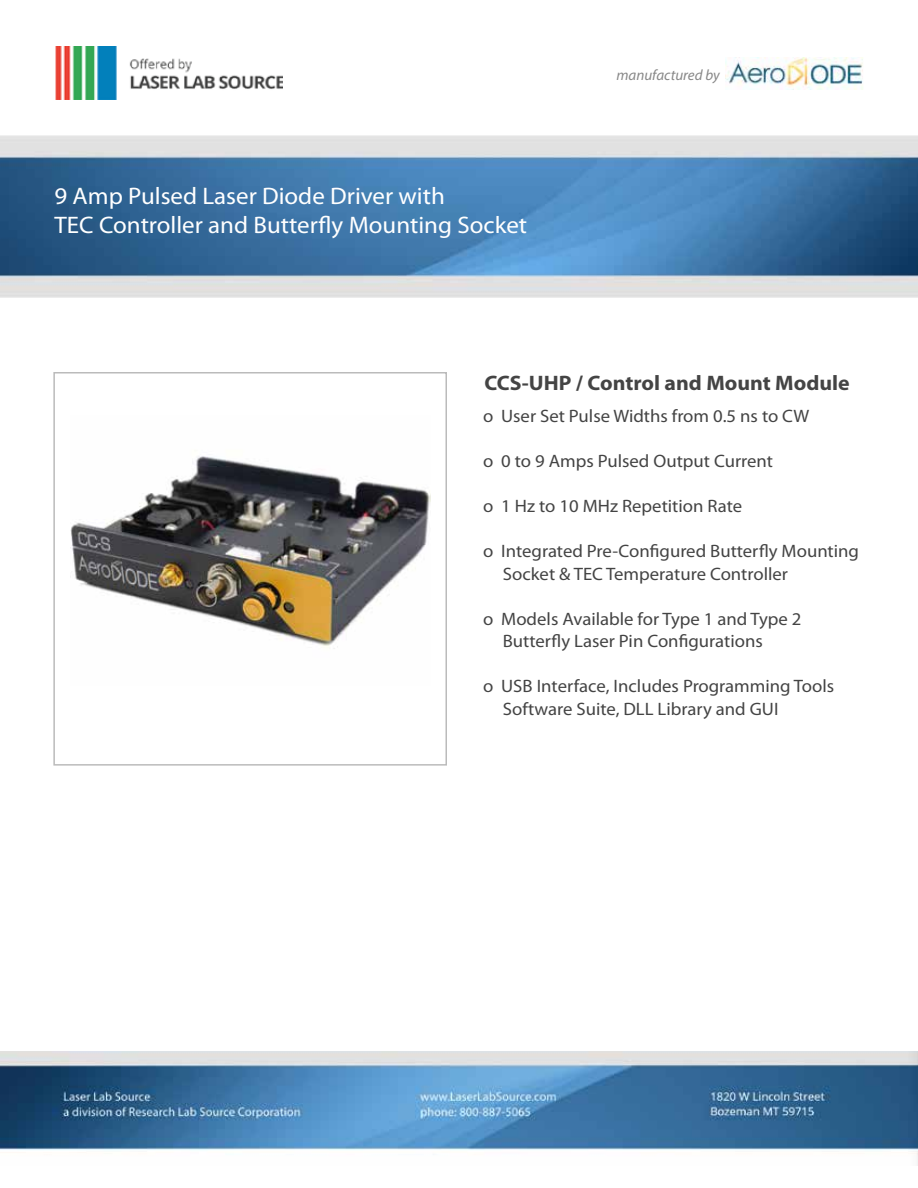
<style>
.page{position:relative;width:918px;height:1188px;background:#fff}
.page>*{position:absolute;margin:0;border:0;box-sizing:border-box;transform-origin:0 0}
.t1{font:24px/28.8px "Myriad Pro";color:#fff;scale:1.04 1}
.t2{font:700 21px "Myriad Pro";color:#444;scale:1.04 1}
.t3{font:18px/22.5px "Myriad Pro";color:#444;scale:1.04 1}
.t4{font:italic 15px "Myriad Pro";color:#888}
</style>
<div class="page">
<img style="left:0;top:135px;width:918px;height:162px">
<img style="left:55px;top:47px;width:228px;height:52px">
<img style="left:1px;top:1052px;width:917px;height:113px">
<img style="left:70px;top:456px;width:360px;height:193px">
<div style="left:53px;top:372px;width:394px;height:394px;border:2px solid #bbb"></div>
<img style="left:725px;top:57px;width:138px;height:32px">
<h1 class="t1" style="left:55px;top:181px;width:456px">9 Amp Pulsed Laser Diode Driver with<br>TEC Controller and Butterfly Mounting Socket</h1>
<p class="t4" style="left:616px;top:66px;width:105px">manufactured by</p>
<p class="t2" style="left:484px;top:371px;width:353px">CCS-UHP / Control and Mount Module</p>
<p class="t3" style="left:483px;top:405px;width:315px">ο User Set Pulse Widths from 0.5 ns to CW</p>
<p class="t3" style="left:483px;top:450px;width:280px">ο 0 to 9 Amps Pulsed Output Current</p>
<p class="t3" style="left:483px;top:495px;width:251px">ο 1 Hz to 10 MHz Repetition Rate</p>
<p class="t3" style="left:503px;top:540px;width:344px;text-indent:-20px">ο Integrated Pre-Configured Butterfly Mounting<br>Socket &amp; TEC Temperature Controller</p>
<p class="t3" style="left:503px;top:607px;width:289px;text-indent:-20px">ο Models Available for Type 1 and Type 2<br>Butterfly Laser Pin Configurations</p>
<p class="t3" style="left:503px;top:675px;width:320px;text-indent:-20px">ο USB Interface, Includes Programming Tools<br>Software Suite, DLL Library and GUI</p>
</div>
